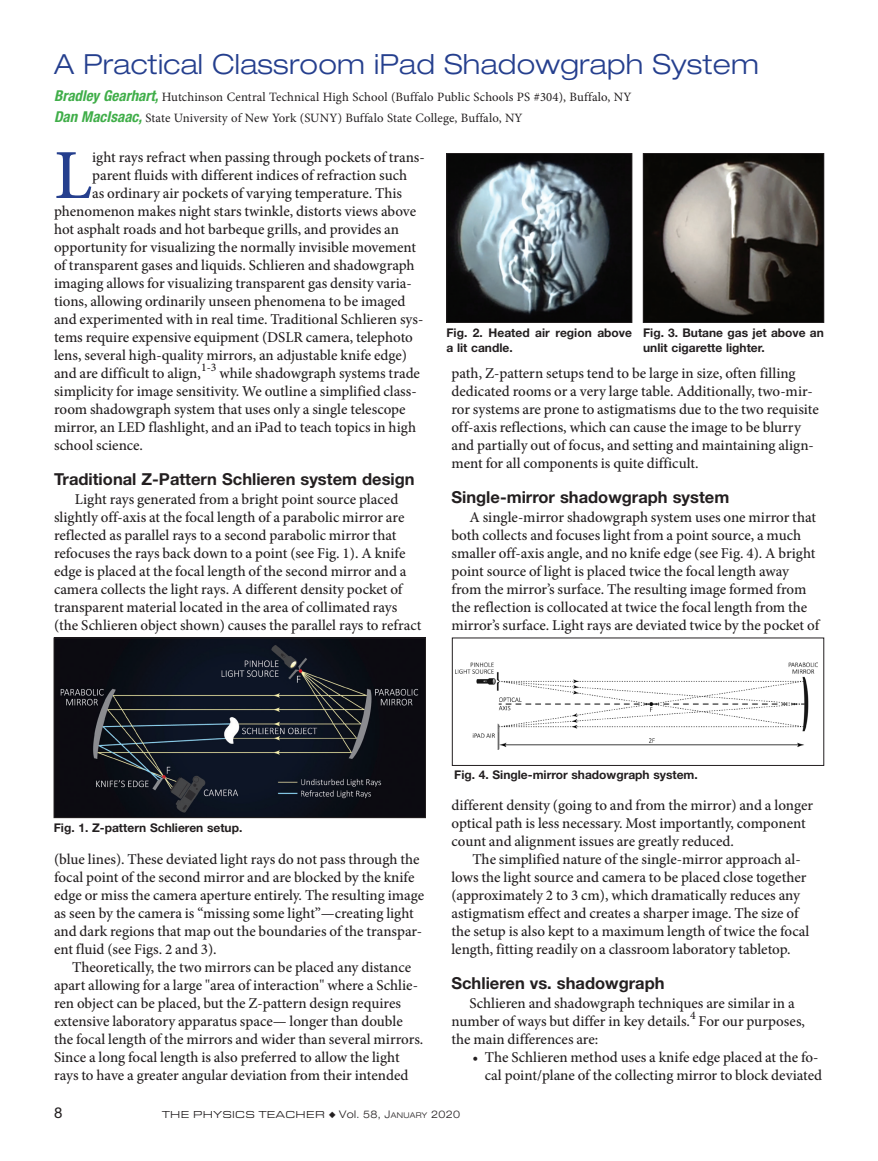
<style>
.page{position:relative;width:878px;height:1161px;background:#fff}
.page>*{position:absolute;margin:0;border:0;box-sizing:border-box;transform-origin:0 0}
.body{font:500 70.35px "Minion Pro";color:#253f8e}
.art-head{font:300 expanded 27.75px "Helvetica Neue LT Std";letter-spacing:.01em;color:#253f8e}
.subhead{font:700 16.5px "Helvetica Neue LT Std";color:#231f20}
.body-2{font:500 15px/18px "Minion Pro";color:#231f20}
.body-list{font:500 15px/18px "Minion Pro";color:#231f20;text-align:right}
.t1{font:15px "Helvetica Neue LT Std";color:#231f20}
.art-head-2{font:12.75px/21px "Minion Pro";letter-spacing:.01em;color:#231f20}
.t2{font:700 12px/14.9px "Helvetica Neue LT Std";color:#231f20}
.t3{font:10.5px "Eurostile Extended Roman DTC";letter-spacing:.03em;color:#231f20}
.s1{font-family:"Helvetica Neue LT Std";font-weight:700;font-style:italic;font-stretch:condensed;font-size:15px;color:#40ae49}
.s2{font-family:"Helvetica Neue LT Std";font-weight:300;font-stretch:expanded}
.s3{font-family:"Helvetica Neue LT Std";font-weight:300;font-stretch:expanded;font-size:7.8px}
</style>
<div class="page">
<img style="left:56px;top:640px;width:367px;height:176px">
<div style="left:54px;top:638px;width:371px;height:180px;border:1px solid #231f20"></div>
<img style="left:448px;top:155px;width:182px;height:166px">
<div style="left:446px;top:153px;width:186px;height:170px;border:1px solid #231f20"></div>
<img style="left:645px;top:155px;width:177px;height:166px">
<div style="left:643px;top:153px;width:181px;height:170px;border:1px solid #231f20"></div>
<img style="left:455px;top:662px;width:362px;height:87px">
<div style="left:452px;top:638px;width:372px;height:128px;border:1px solid #231f20"></div>
<p class="art-head" style="left:54px;top:47px;width:706px">A Practical Classroom iPad Shadowgraph System</p>
<p class="art-head-2" style="left:54px;top:86px;width:579px"><span class="s1">Bradley Gearhart,</span> Hutchinson Central Technical High School (Buffalo Public Schools PS #304), Buffalo, NY<br><span class="s1">Dan MacIsaac,</span> State University of New York (SUNY) Buffalo State College, Buffalo, NY</p>
<p class="body" style="left:54px;top:128px;width:40px">L</p>
<p class="body-2" style="left:92px;top:148px;width:334px">ight rays refract when passing through pockets of trans-</p>
<p class="body-2" style="left:92px;top:166px;width:316px">parent fluids with different indices of refraction such</p>
<p class="body-2" style="left:92px;top:184px;width:311px">as ordinary air pockets of varying temperature. This</p>
<p class="body-2" style="left:54px;top:202px;width:363px">phenomenon makes night stars twinkle, distorts views above</p>
<p class="body-2" style="left:54px;top:220px;width:346px">hot asphalt roads and hot barbeque grills, and provides an</p>
<p class="body-2" style="left:54px;top:238px;width:364px">opportunity for visualizing the normally invisible movement</p>
<p class="body-2" style="left:54px;top:256px;width:362px">of transparent gases and liquids. Schlieren and shadowgraph</p>
<p class="body-2" style="left:54px;top:274px;width:359px">imaging allows for visualizing transparent gas density varia-</p>
<p class="body-2" style="left:54px;top:292px;width:353px">tions, allowing ordinarily unseen phenomena to be imaged</p>
<p class="body-2" style="left:54px;top:310px;width:371px">and experimented with in real time. Traditional Schlieren sys-</p>
<p class="body-2" style="left:54px;top:328px;width:360px">tems require expensive equipment (DSLR camera, telephoto</p>
<p class="body-2" style="left:54px;top:346px;width:354px">lens, several high-quality mirrors, an adjustable knife edge)</p>
<p class="body-2" style="left:54px;top:364px;width:367px">and are difficult to align,<sup>1-3</sup> while shadowgraph systems trade</p>
<p class="body-2" style="left:54px;top:382px;width:364px">simplicity for image sensitivity. We outline a simplified class-</p>
<p class="body-2" style="left:54px;top:400px;width:353px">room shadowgraph system that uses only a single telescope</p>
<p class="body-2" style="left:54px;top:418px;width:363px">mirror, an LED flashlight, and an iPad to teach topics in high</p>
<p class="body-2" style="left:54px;top:436px;width:91px">school science.</p>
<p class="subhead" style="left:54px;top:468px;width:362px">Traditional Z-Pattern Schlieren system design</p>
<p class="body-2" style="left:54px;top:490px;width:369px;text-indent:21px">Light rays generated from a bright point source placed slightly off-axis at the focal length of a parabolic mirror are reflected as parallel rays to a second parabolic mirror that refocuses the rays back down to a point (see Fig. 1). A knife edge is placed at the focal length of the second mirror and a camera collects the light rays. A different density pocket of transparent material located in the area of collimated rays (the Schlieren object shown) causes the parallel rays to refract</p>
<p class="t2" style="left:446px;top:326px;width:187px">Fig. 2. Heated air region above a lit candle.</p>
<p class="t2" style="left:643px;top:326px;width:182px">Fig. 3. Butane gas jet above an unlit cigarette lighter.</p>
<p class="body-2" style="left:451px;top:364px;width:369px">path, Z-pattern setups tend to be large in size, often filling dedicated rooms or a very large table. Additionally, two-mir&shy;ror systems are prone to astigmatisms due to the two requisite off-axis reflections, which can cause the image to be blurry and partially out of focus, and setting and maintaining align&shy;ment for all components is quite difficult.</p>
<p class="subhead" style="left:451px;top:486px;width:279px">Single-mirror shadowgraph system</p>
<p class="body-2" style="left:451px;top:508px;width:369px;text-indent:18px">A single-mirror shadowgraph system uses one mirror that both collects and focuses light from a point source, a much smaller off-axis angle, and no knife edge (see Fig. 4). A bright point source of light is placed twice the focal length away from the mirror’s surface. The resulting image formed from the reflection is collocated at twice the focal length from the mirror’s surface. Light rays are deviated twice by the pocket of</p>
<p class="t2" style="left:54px;top:820px;width:190px">Fig. 1. Z-pattern Schlieren setup.</p>
<p class="body-2" style="left:54px;top:850px;width:371px">(blue lines). These deviated light rays do not pass through the focal point of the second mirror and are blocked by the knife edge or miss the camera aperture entirely. The resulting image as seen by the camera is “missing some light”—creating light and dark regions that map out the boundaries of the transpar&shy;ent fluid (see Figs. 2 and 3).</p>
<p class="body-2" style="left:54px;top:958px;width:371px;text-indent:18px">Theoretically, the two mirrors can be placed any distance apart allowing for a large "area of interaction" where a Schlie&shy;ren object can be placed, but the Z-pattern design requires extensive laboratory apparatus space— longer than double the focal length of the mirrors and wider than several mirrors.<br>Since a long focal length is also preferred to allow the light rays to have a greater angular deviation from their intended</p>
<p class="t2" style="left:454px;top:767px;width:245px">Fig. 4. Single-mirror shadowgraph system.</p>
<p class="body-2" style="left:451px;top:796px;width:363px">different density (going to and from the mirror) and a longer optical path is less necessary. Most importantly, component count and alignment issues are greatly reduced.</p>
<p class="body-2" style="left:451px;top:850px;width:359px;text-indent:21px">The simplified nature of the single-mirror approach al&shy;lows the light source and camera to be placed close together (approximately 2 to 3 cm), which dramatically reduces any astigmatism effect and creates a sharper image. The size of the setup is also kept to a maximum length of twice the focal length, fitting readily on a classroom laboratory tabletop.</p>
<p class="subhead" style="left:451px;top:972px;width:214px">Schlieren vs. shadowgraph</p>
<p class="body-2" style="left:451px;top:994px;width:355px;text-indent:18px">Schlieren and shadowgraph techniques are similar in a number of ways but differ in key details.<sup>4</sup> For our purposes, the main differences are:</p>
<p class="body-list" style="left:472px;top:1048px;width:351px">• The Schlieren method uses a knife edge placed at the fo&shy;cal point/plane of the collecting mirror to block deviated</p>
<p class="t1" style="left:54px;top:1103px;width:10px">8</p>
<p class="t3" style="left:162px;top:1109px;width:299px">THE PHYSICS TEACHER ◆ <span class="s2">V</span><span class="s2">ol.</span> <span class="s2">58, J</span><span class="s3">ANUARY</span> <span class="s2">2020</span></p>
</div>
